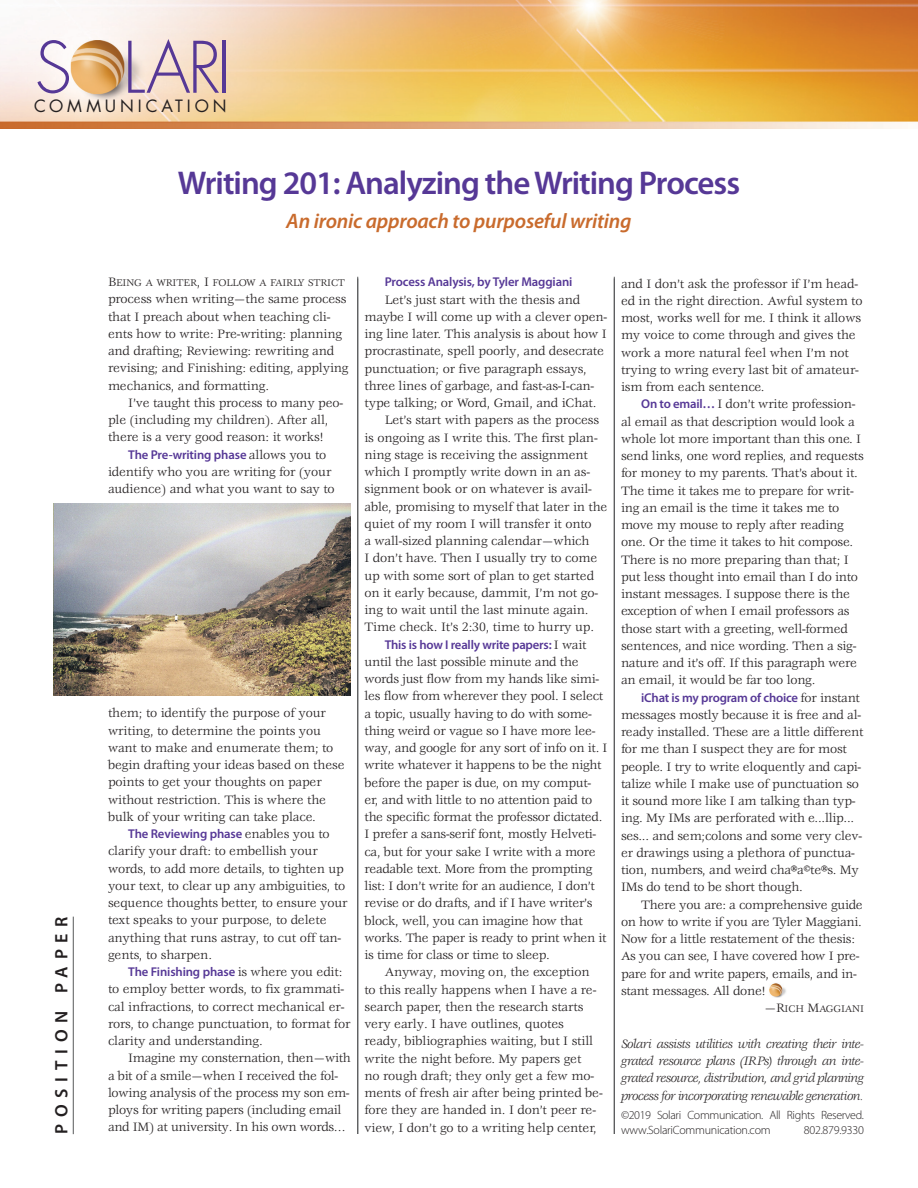
<style>
.page{position:relative;width:918px;height:1188px;background:#fff}
.page>*{position:absolute;margin:0;border:0;box-sizing:border-box;transform-origin:0 0}
.t1{font:300 69px "Futura";color:#563896}
.heading{font:600 33px "Myriad Pro";letter-spacing:-.03em;color:#563896}
.subheading{font:italic 600 21px "Myriad Pro";letter-spacing:-.01em;color:#c96b2d}
.t2{font:600 18px "Myriad Pro";letter-spacing:.38em;color:#231f20}
.t3{font:16.5px "Futura";letter-spacing:.24em;color:#231f20}
.body_text{font:13.35px/17.2px "Veljovic";letter-spacing:-.015em;color:#231f20}
.First_paragraph{font:13.35px/17.2px "Veljovic";letter-spacing:-.01em;color:#231f20}
.t4{font:italic 13.35px/17.2px "Veljovic";letter-spacing:-.04em;color:#231f20;text-align:justify}
.body_text-2{font:600 12.75px "Myriad Pro";letter-spacing:-.01em;color:#563896}
.t5{font:300 12px/15px "Myriad Pro";letter-spacing:-.03em;color:#231f20}
.First_paragraph-2{font:10.65px "Veljovic Book SC800";letter-spacing:-.015em;color:#231f20}
.attribute{font:10.65px "Veljovic Book SC800";letter-spacing:-.015em;color:#231f20}
.s1{font-size:13.35px}
.s2{font-family:"Veljovic";font-weight:400;font-size:13.35px;color:#231f20}
.s3{font-family:"Myriad Pro";font-weight:600;font-size:12.75px;color:#563896}
</style>
<div class="page">
<hr style="left:73px;top:917px;width:1px;height:217px;background:#57585a">
<hr style="left:357px;top:277px;width:1px;height:857px;background:#57585a">
<hr style="left:614px;top:277px;width:1px;height:857px;background:#57585a">
<img style="left:769px;top:983px;width:17px;height:15px">
<img style="left:54px;top:504px;width:297px;height:192px">
<img style="left:0;top:0;width:918px;height:128px">
<p class="t1" style="left:34px;top:23px;width:199px">S LARI</p>
<p class="t3" style="left:34px;top:94px;width:194px">COMMUNICATION</p>
<h3 class="t2" style="left:51px;top:1134px;width:219px;rotate:-90deg">POSITION PAPER</h3>
<p class="heading" style="left:178px;top:164px;width:564px">Writing 201: Analyzing the Writing Process</p>
<p class="subheading" style="left:286px;top:209px;width:347px">An ironic approach to purposeful writing</p>
<p class="First_paragraph-2" style="left:108px;top:277px;width:238px"><span class="s1">B</span>EING A WRITER<span class="s1">, I</span> FOLLOW A FAIRLY STRICT</p>
<p class="First_paragraph" style="left:108px;top:291px;width:242px">process when writing—the same process that I preach about when teaching cli&shy;ents how to write: Pre-writing: planning and drafting; Reviewing: rewriting and revising; and Finishing: editing, applying mechanics, and formatting.</p>
<p class="body_text" style="left:108px;top:395px;width:237px;text-indent:20px">I’ve taught this process to many peo&shy;ple (including my children). After all, there is a very good reason: it works!</p>
<p class="body_text-2" style="left:128px;top:447px;width:200px">The Pre-writing phase <span class="s2">allows you to</span></p>
<p class="body_text" style="left:108px;top:464px;width:228px">identify who you are writing for (your audience) and what you want to say to</p>
<p class="body_text" style="left:108px;top:705px;width:238px">them; to identify the purpose of your writing, to determine the points you want to make and enumerate them; to begin drafting your ideas based on these points to get your thoughts on paper without restriction. This is where the bulk of your writing can take place.</p>
<p class="body_text-2" style="left:128px;top:827px;width:203px">The Reviewing phase <span class="s2">enables you to</span></p>
<p class="body_text" style="left:108px;top:843px;width:241px">clarify your draft: to embellish your words, to add more details, to tighten up your text, to clear up any ambiguities, to sequence thoughts better, to ensure your text speaks to your purpose, to delete anything that runs astray, to cut off tan&shy;gents, to sharpen.</p>
<p class="body_text-2" style="left:128px;top:965px;width:216px">The Finishing phase <span class="s2">is where you edit:</span></p>
<p class="body_text" style="left:108px;top:981px;width:244px">to employ better words, to fix grammati&shy;cal infractions, to correct mechanical er&shy;rors, to change punctuation, to format for clarity and understanding.</p>
<p class="body_text" style="left:108px;top:1050px;width:244px;text-indent:20px">Imagine my consternation, then—with a bit of a smile—when I received the fol&shy;lowing analysis of the process my son em&shy;ploys for writing papers (including email and IM) at university. In his own words…</p>
<p class="body_text-2" style="left:385px;top:275px;width:189px">Process Analysis, by Tyler Maggiani</p>
<p class="body_text" style="left:364px;top:291px;width:244px;text-indent:20px">Let’s just start with the thesis and maybe I will come up with a clever open&shy;ing line later. This analysis is about how I procrastinate, spell poorly, and desecrate punctuation; or five paragraph essays, three lines of garbage, and fast-as-I-can&shy;type talking; or Word, Gmail, and iChat.</p>
<p class="body_text" style="left:364px;top:412px;width:245px;text-indent:20px">Let’s start with papers as the process is ongoing as I write this. The first plan&shy;ning stage is receiving the assignment which I promptly write down in an as&shy;signment book or on whatever is avail&shy;able, promising to myself that later in the quiet of my room I will transfer it onto<br>a wall-sized planning calendar—which<br>I don’t have. Then I usually try to come up with some sort of plan to get started on it early because, dammit, I’m not go&shy;ing to wait until the last minute again.<br>Time check. It’s 2:30, time to hurry up.</p>
<p class="body_text-2" style="left:385px;top:637px;width:203px">This is how I really write papers: <span class="s2">I wait</span></p>
<p class="body_text" style="left:364px;top:654px;width:245px">until the last possible minute and the words just flow from my hands like simi&shy;les flow from wherever they pool. I select a topic, usually having to do with some&shy;thing weird or vague so I have more lee&shy;way, and google for any sort of info on it. I write whatever it happens to be the night before the paper is due, on my comput&shy;er, and with little to no attention paid to the specific format the professor dictated.<br>I prefer a sans-serif font, mostly Helveti&shy;ca, but for your sake I write with a more readable text. More from the prompting list: I don’t write for an audience, I don’t revise or do drafts, and if I have writer’s block, well, you can imagine how that works. The paper is ready to print when it is time for class or time to sleep.</p>
<p class="body_text" style="left:364px;top:964px;width:240px;text-indent:20px">Anyway, moving on, the exception to this really happens when I have a re&shy;search paper, then the research starts very early. I have outlines, quotes ready, bibliographies waiting, but I still write the night before. My papers get<br>no rough draft; they only get a few mo&shy;ments of fresh air after being printed be&shy;fore they are handed in. I don’t peer re&shy;view, I don’t go to a writing help center,</p>
<p class="body_text" style="left:621px;top:276px;width:243px">and I don’t ask the professor if I’m head&shy;ed in the right direction. Awful system to most, works well for me. I think it allows my voice to come through and gives the work a more natural feel when I’m not trying to wring every last bit of amateur&shy;ism from each sentence.</p>
<p class="body_text" style="left:621px;top:396px;width:244px;text-indent:20px"><span class="s3">On to email…</span> I don’t write profession&shy;al email as that description would look a whole lot more important than this one. I send links, one word replies, and requests for money to my parents. That’s about it.<br>The time it takes me to prepare for writ&shy;ing an email is the time it takes me to move my mouse to reply after reading one. Or the time it takes to hit compose.<br>There is no more preparing than that; I put less thought into email than I do into instant messages. I suppose there is the exception of when I email professors as those start with a greeting, well-formed sentences, and nice wording. Then a sig&shy;nature and it’s off. If this paragraph were an email, it would be far too long.</p>
<p class="body_text-2" style="left:641px;top:690px;width:220px">iChat is my program of choice <span class="s2">for instant</span></p>
<p class="body_text" style="left:621px;top:707px;width:244px">messages mostly because it is free and al&shy;ready installed. These are a little different for me than I suspect they are for most people. I try to write eloquently and capi&shy;talize while I make use of punctuation so it sound more like I am talking than typ&shy;ing. My IMs are perforated with e...llip... ses... and sem;colons and some very clev&shy;er drawings using a plethora of punctua&shy;tion, numbers, and weird cha®a©te®s. My IMs do tend to be short though.</p>
<p class="body_text" style="left:621px;top:897px;width:243px;text-indent:20px">There you are: a comprehensive guide on how to write if you are Tyler Maggiani.<br>Now for a little restatement of the thesis:<br>As you can see, I have covered how I pre&shy;pare for and write papers, emails, and in&shy;stant messages. All done!</p>
<p class="attribute" style="left:764px;top:1003px;width:101px"><span class="s1">—R</span>ICH <span class="s1">M</span>AGGIANI</p>
<p class="t4" style="left:621px;top:1036px;width:244px">Solari assists utilities with creating their inte&shy;grated resource plans (IRPs) through an inte&shy;grated resource, distribution, and grid planning process for incorporating renewable generation.</p>
<p class="t5" style="left:621px;top:1108px;width:244px">©2019 Solari Communication. All Rights Reserved. www.SolariCommunication.com</p>
<p class="t5" style="left:804px;top:1123px;width:62px">802.879.9330</p>
</div>
